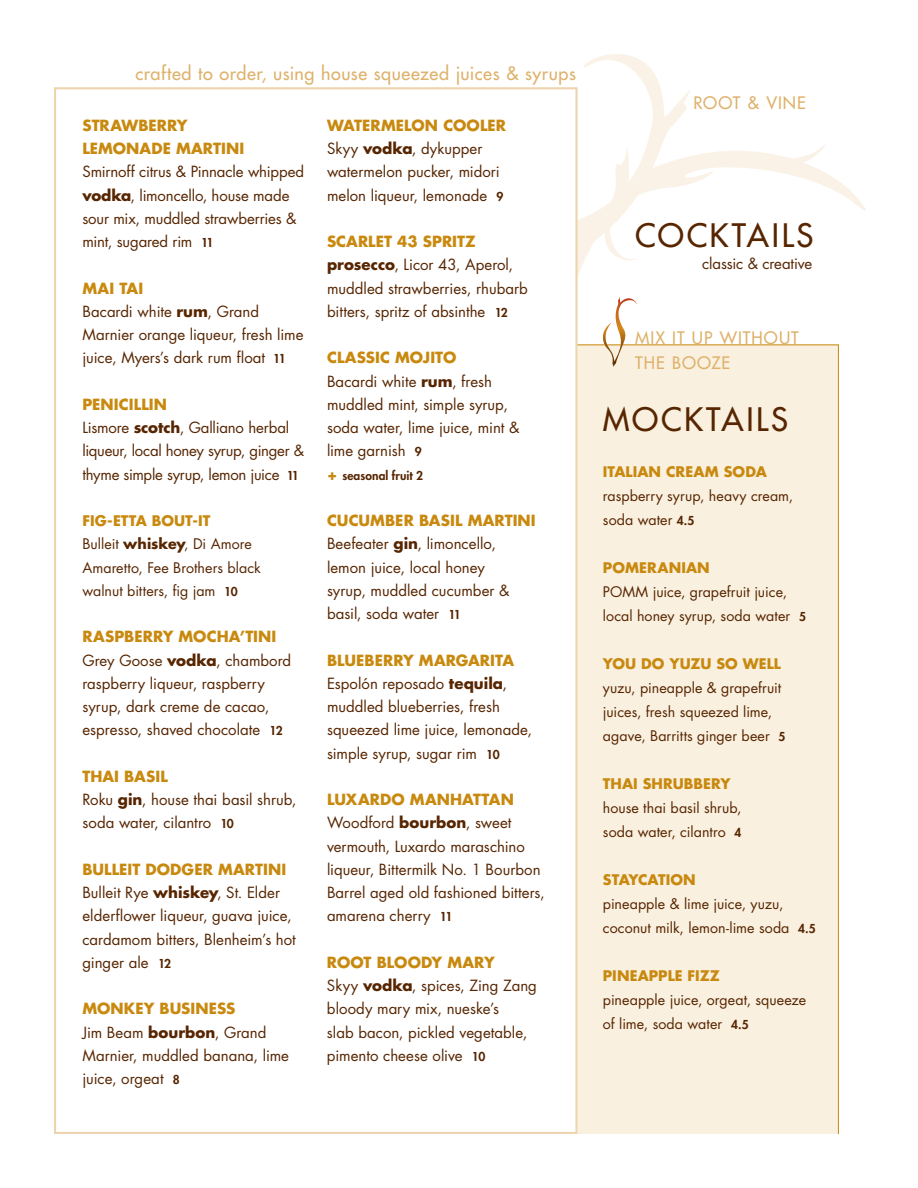
<style>
.page{position:relative;width:918px;height:1188px;background:#fff}
.page>*{position:absolute;margin:0;border:0;box-sizing:border-box;transform-origin:0 0}
.t1{font:31.5px "Futura";letter-spacing:.085em;color:#572500}
.t2{font:18px "Futura";letter-spacing:.03em;color:#deb26c}
.t3{font:16.8px/25.2px "Futura";letter-spacing:.06em;color:#deb26c}
.t4{font:15px/23.2px "Futura";color:#572500}
.t5{font:700 15px "Futura";letter-spacing:.005em;color:#c8890e}
.t6{font:14.25px/24px "Futura";letter-spacing:.005em;color:#572500}
.t7{font:700 14.25px "Futura";letter-spacing:.005em;color:#c8890e}
.t8{font:800 12px "Futura";letter-spacing:.005em;color:#572500}
.s1{font-weight:700}
.s2{font-weight:800;font-size:12px}
.s3{font-weight:700;font-size:15px;color:#c8890e}
.s4{font-weight:700;color:#c8890e}
</style>
<div class="page">
<svg style="left:578px;top:145px;width:288px;height:130px"></svg>
<svg style="left:578px;top:54px;width:142px;height:208px"></svg>
<div style="left:577px;top:344px;width:262px;height:790px;background:#f9f0e0"></div>
<svg style="left:600px;top:297px;width:37px;height:70px"></svg>
<p class="t2" style="left:135px;top:62px;width:442px">crafted to order, using house squeezed juices &amp; syrups</p>
<p class="t5" style="left:82px;top:115px;width:107px">STRAWBERRY</p>
<p class="t5" style="left:82px;top:138px;width:163px">LEMONADE MARTINI</p>
<p class="t4" style="left:82px;top:160px;width:223px">Smirnoff citrus &amp; Pinnacle whipped <span class="s1">vodka</span>, limoncello, house made sour mix, muddled strawberries &amp; mint, sugared rim <span class="s2">11</span></p>
<p class="t5" style="left:82px;top:278px;width:62px">MAI TAI</p>
<p class="t4" style="left:82px;top:300px;width:223px">Bacardi white <span class="s1">rum</span>, Grand<br>Marnier orange liqueur, fresh lime juice, Myers’s dark rum float <span class="s2">11</span></p>
<p class="t5" style="left:82px;top:394px;width:86px">PENICILLIN</p>
<p class="t4" style="left:82px;top:416px;width:223px">Lismore <span class="s1">scotch</span>, Galliano herbal liqueur, local honey syrup, ginger &amp; thyme simple syrup, lemon juice <span class="s2">11</span></p>
<p class="t7" style="left:82px;top:511px;width:129px">FIG-ETTA BOUT-IT</p>
<p class="t6" style="left:82px;top:532px;width:180px;line-height:23.2px">Bulleit <span class="s1">whiskey</span>, Di Amore<br>Amaretto, Fee Brothers black walnut bitters, fig jam <span class="s2">10</span></p>
<p class="t5" style="left:82px;top:626px;width:196px">RASPBERRY MOCHA’TINI</p>
<p class="t4" style="left:82px;top:648px;width:210px">Grey Goose <span class="s1">vodka</span>, chambord raspberry liqueur, raspberry syrup, dark creme de cacao, espresso, shaved chocolate <span class="s2">12</span></p>
<p class="t5" style="left:82px;top:766px;width:87px">THAI BASIL</p>
<p class="t4" style="left:82px;top:788px;width:216px">Roku <span class="s1">gin</span>, house thai basil shrub, soda water, cilantro <span class="s2">10</span></p>
<p class="t5" style="left:82px;top:859px;width:205px">BULLEIT DODGER MARTINI</p>
<p class="t4" style="left:82px;top:881px;width:215px">Bulleit Rye <span class="s1">whiskey</span>, St. Elder elderflower liqueur, guava juice, cardamom bitters, Blenheim’s hot ginger ale <span class="s2">12</span></p>
<p class="t5" style="left:82px;top:998px;width:154px">MONKEY BUSINESS</p>
<p class="t4" style="left:82px;top:1020px;width:208px">Jim Beam <span class="s1">bourbon</span>, Grand<br>Marnier, muddled banana, lime juice, orgeat <span class="s2">8</span></p>
<p class="t5" style="left:327px;top:115px;width:181px">WATERMELON COOLER</p>
<p class="t4" style="left:327px;top:137px;width:174px">Skyy <span class="s1">vodka</span>, dykupper watermelon pucker, midori</p>
<p class="t4" style="left:327px;top:183px;width:178px">melon liqueur, lemonade <span class="s2">9</span></p>
<p class="t5" style="left:327px;top:231px;width:150px">SCARLET 43 SPRITZ</p>
<p class="t4" style="left:327px;top:253px;width:202px"><span class="s1">prosecco</span>, Licor 43, Aperol, muddled strawberries, rhubarb bitters, spritz of absinthe <span class="s2">12</span></p>
<p class="t5" style="left:327px;top:347px;width:131px">CLASSIC MOJITO</p>
<p class="t4" style="left:327px;top:369px;width:183px">Bacardi white <span class="s1">rum</span>, fresh muddled mint, simple syrup,</p>
<p class="t4" style="left:327px;top:416px;width:194px">soda water, lime juice, mint &amp; lime garnish <span class="s2">9</span></p>
<p class="t8" style="left:327px;top:467px;width:98px"><span class="s3">+</span> seasonal fruit 2</p>
<p class="t4" style="left:327px;top:509px;width:210px"><span class="s4">CUCUMBER BASIL MARTINI<br></span>Beefeater <span class="s1">gin</span>, limoncello,</p>
<p class="t4" style="left:327px;top:555px;width:160px">lemon juice, local honey</p>
<p class="t4" style="left:327px;top:579px;width:184px">syrup, muddled cucumber &amp;</p>
<p class="t4" style="left:327px;top:602px;width:135px">basil, soda water <span class="s2">11</span></p>
<p class="t5" style="left:327px;top:650px;width:189px">BLUEBERRY MARGARITA</p>
<p class="t4" style="left:327px;top:672px;width:207px">Espolón reposado <span class="s1">tequila</span>, muddled blueberries, fresh squeezed lime juice, lemonade, simple syrup, sugar rim <span class="s2">10</span></p>
<p class="t5" style="left:327px;top:789px;width:188px">LUXARDO MANHATTAN</p>
<p class="t4" style="left:327px;top:811px;width:219px">Woodford <span class="s1">bourbon</span>, sweet vermouth, Luxardo maraschino liqueur, Bittermilk No. 1 Bourbon<br>Barrel aged old fashioned bitters, amarena cherry <span class="s2">11</span></p>
<p class="t5" style="left:327px;top:952px;width:169px">ROOT BLOODY MARY</p>
<p class="t4" style="left:327px;top:974px;width:212px">Skyy <span class="s1">vodka</span>, spices, Zing Zang bloody mary mix, nueske’s<br>slab bacon, pickled vegetable, pimento cheese olive <span class="s2">10</span></p>
<p class="t3" style="left:693px;top:90px;width:114px">ROOT &amp; VINE</p>
<p class="t1" style="left:635px;top:215px;width:180px">COCKTAILS</p>
<p class="t4" style="left:702px;top:251px;width:111px">classic &amp; creative</p>
<p class="t3" style="left:635px;top:325px;width:165px">MIX IT UP WITHOUT<br>THE BOOZE</p>
<p class="t1" style="left:603px;top:399px;width:187px">MOCKTAILS</p>
<p class="t7" style="left:603px;top:462px;width:165px">ITALIAN CREAM SODA</p>
<p class="t6" style="left:603px;top:484px;width:192px">raspberry syrup, heavy cream, soda water <span class="s2">4.5</span></p>
<p class="t7" style="left:603px;top:558px;width:108px">POMERANIAN</p>
<p class="t6" style="left:603px;top:580px;width:205px">POMM juice, grapefruit juice, local honey syrup, soda water <span class="s2">5</span></p>
<p class="t7" style="left:603px;top:654px;width:180px">YOU DO YUZU SO WELL</p>
<p class="t6" style="left:603px;top:676px;width:180px">yuzu, pineapple &amp; grapefruit juices, fresh squeezed lime,</p>
<p class="t6" style="left:603px;top:724px;width:184px">agave, Barritts ginger beer <span class="s2">5</span></p>
<p class="t7" style="left:603px;top:774px;width:129px">THAI SHRUBBERY</p>
<p class="t6" style="left:603px;top:796px;width:140px">house thai basil shrub,</p>
<p class="t6" style="left:603px;top:820px;width:140px">soda water, cilantro <span class="s2">4</span></p>
<p class="t7" style="left:603px;top:870px;width:94px">STAYCATION</p>
<p class="t6" style="left:603px;top:892px;width:214px">pineapple &amp; lime juice, yuzu, coconut milk, lemon-lime soda <span class="s2">4.5</span></p>
<p class="t7" style="left:603px;top:966px;width:118px">PINEAPPLE FIZZ</p>
<p class="t6" style="left:603px;top:988px;width:205px">pineapple juice, orgeat, squeeze of lime, soda water <span class="s2">4.5</span></p>
</div>
